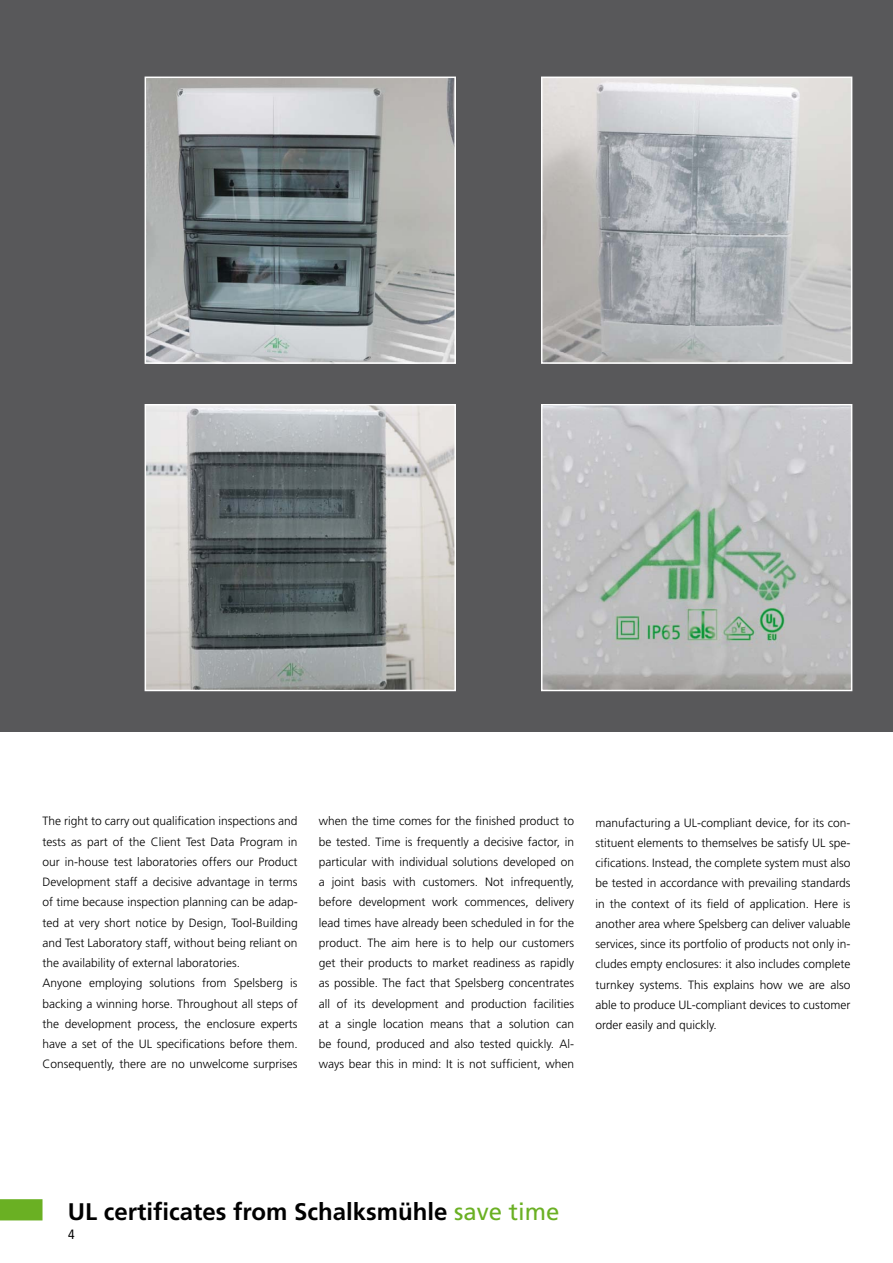
<style>
.page{position:relative;width:893px;height:1263px;background:#fff}
.page>*{position:absolute;margin:0;border:0;box-sizing:border-box;transform-origin:0 0}
.t1{font:700 24px "Frutiger";color:#000}
.t2{font:condensed 13.5px "Frutiger";color:#000}
.t3{font:300 12px/20.2px "Frutiger";color:#000;text-align:justify}
.s1{font-weight:400;color:#6ab023}
</style>
<div class="page">
<svg style="left:0;top:1199px;width:43px;height:21px"></svg>
<div style="left:0;top:0;width:893px;height:731px;background:#58585a"></div>
<img style="left:544px;top:80px;width:305px;height:281px">
<div style="left:541px;top:77px;width:311px;height:287px;border:2px solid #fff"></div>
<img style="left:148px;top:80px;width:305px;height:281px">
<div style="left:145px;top:77px;width:311px;height:287px;border:2px solid #fff"></div>
<img style="left:544px;top:407px;width:305px;height:281px">
<div style="left:541px;top:404px;width:311px;height:287px;border:2px solid #fff"></div>
<img style="left:148px;top:407px;width:305px;height:281px">
<div style="left:145px;top:404px;width:311px;height:287px;border:2px solid #fff"></div>
<p class="t3" style="left:43px;top:811px;width:257px;text-align:left">The right to carry out qualification inspections and tests as part of the Client Test Data Program in our in-house test laboratories offers our Product Development staff a decisive advantage in terms of time because inspection planning can be adap&shy;ted at very short notice by Design, Tool-Building and Test Laboratory staff, without being reliant on the availability of external laboratories.<br>Anyone employing solutions from Spelsberg is backing a winning horse. Throughout all steps of the development process, the enclosure experts have a set of the UL specifications before them.<br>Consequently, there are no unwelcome surprises</p>
<p class="t3" style="left:319px;top:811px;width:257px">when the time comes for the finished product to be tested. Time is frequently a decisive factor, in particular with individual solutions developed on a joint basis with customers. Not infrequently, before development work commences, delivery lead times have already been scheduled in for the product. The aim here is to help our customers get their products to market readiness as rapidly as possible. The fact that Spelsberg concentrates all of its development and production facilities at a single location means that a solution can be found, produced and also tested quickly. Al&shy;ways bear this in mind: It is not sufficient, when</p>
<p class="t3" style="left:595px;top:812px;width:257px">manufacturing a UL-compliant device, for its con&shy;stituent elements to themselves be satisfy UL spe&shy;cifications. Instead, the complete system must also be tested in accordance with prevailing standards in the context of its field of application. Here is another area where Spelsberg can deliver valuable services, since its portfolio of products not only in&shy;cludes empty enclosures: it also includes complete turnkey systems. This explains how we are also able to produce UL-compliant devices to customer order easily and quickly.</p>
<h1 class="t1" style="left:68px;top:1198px;width:493px">UL certificates from Schalksmühle <span class="s1">save time</span></h1>
<p class="t2" style="left:68px;top:1226px;width:8px">4</p>
</div>
